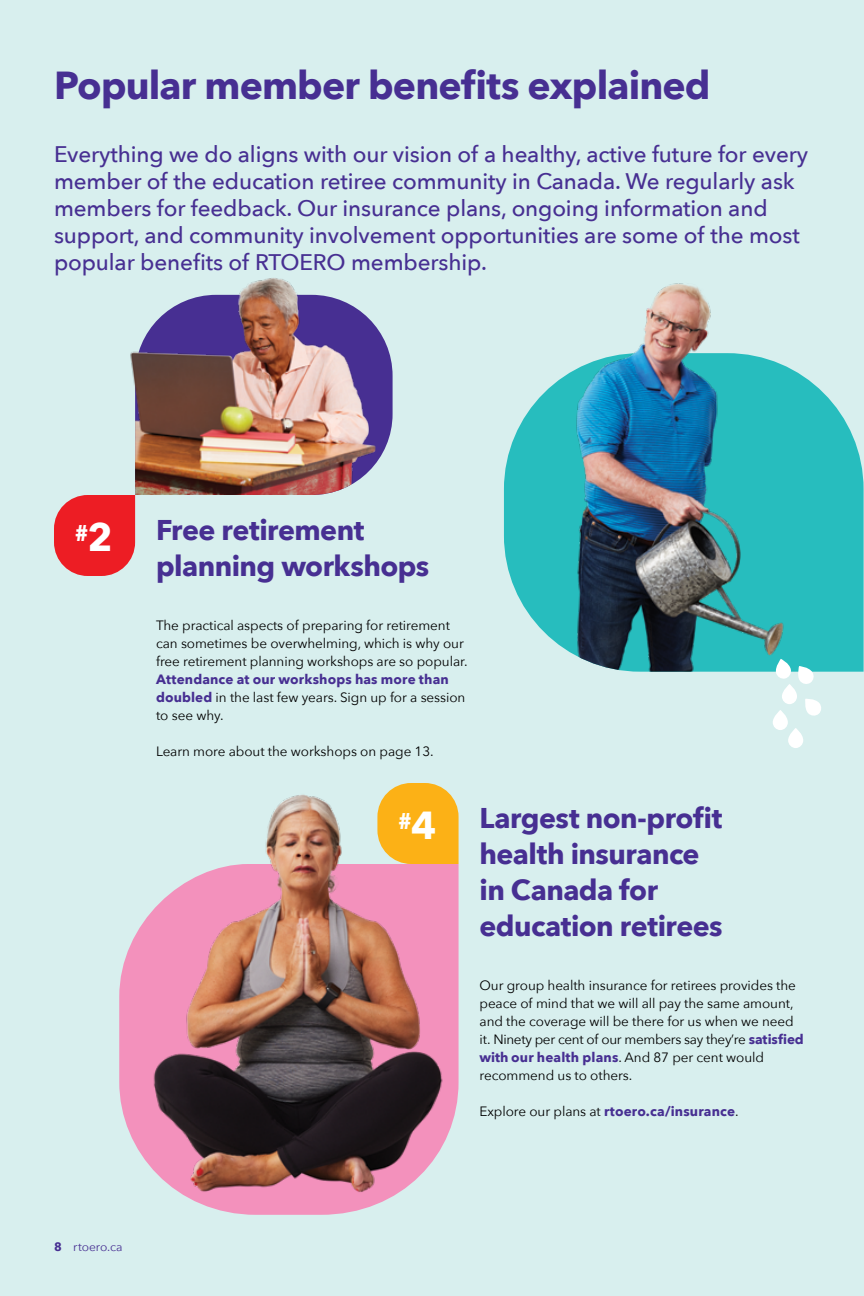
<style>
.page{position:relative;width:864px;height:1296px;background:#d8efee}
.page>*{position:absolute;margin:0;border:0;box-sizing:border-box;transform-origin:0 0}
.Header_2{font:700 39px "Avenir Next";letter-spacing:-.02em;color:#472f92}
.Header_3{font:700 28.5px/36px "Avenir Next";letter-spacing:-.02em;color:#472f92}
.Header_2-2{font:700 22.8px "Avenir Next";color:#fff}
.Dek{font:500 22.5px/27px "Avenir Next";letter-spacing:-.005em;color:#472f92}
.Body_Copy{font:13.5px/18px "Avenir Next";letter-spacing:-.005em;color:#000}
.Body_Copy-2{font:700 13.5px "Avenir Next";letter-spacing:.01em;color:#472f92}
.t1{font:12px "Avenir Next";letter-spacing:-.005em;color:#472f92}
.s1{font-size:39px}
.s2{font-weight:700;color:#472f92}
.s3{font-weight:700}
.s4{font-weight:400;color:#000}
</style>
<div class="page">
<img style="left:130px;top:278px;width:263px;height:217px">
<svg style="left:54px;top:495px;width:81px;height:81px"></svg>
<img style="left:504px;top:283px;width:360px;height:389px">
<svg style="left:805px;top:699px;width:16px;height:17px"></svg>
<div style="left:782px;top:684px;width:15px;height:20px;background:#fff;border-radius:8px"></div>
<div style="left:773px;top:710px;width:15px;height:20px;background:#fff;border-radius:8px"></div>
<div style="left:788px;top:728px;width:15px;height:20px;background:#fff;border-radius:8px"></div>
<svg style="left:775px;top:659px;width:40px;height:26px"></svg>
<svg style="left:397px;top:783px;width:62px;height:81px"></svg>
<svg style="left:119px;top:864px;width:340px;height:351px;fill:#f391bc"></svg>
<img style="left:147px;top:786px;width:300px;height:414px">
<p class="Header_2" style="left:54px;top:52px;width:658px">Popular member benefits explained</p>
<p class="Dek" style="left:54px;top:140px;width:756px">Everything we do aligns with our vision of a healthy, active future for every member of the education retiree community in Canada. We regularly ask members for feedback. Our insurance plans, ongoing information and support, and community involvement opportunities are some of the most popular benefits of RTOERO membership.</p>
<p class="Header_2-2" style="left:75px;top:513px;width:39px">#<span class="s1">2</span></p>
<p class="Header_3" style="left:156px;top:512px;width:275px">Free retirement planning workshops</p>
<p class="Body_Copy" style="left:156px;top:616px;width:313px">The practical aspects of preparing for retirement can sometimes be overwhelming, which is why our free retirement planning workshops are so popular.<br><span class="s2">Attendance at our workshops has more than doubled</span> in the last few years. Sign up for a session to see why.</p>
<p class="Body_Copy" style="left:156px;top:742px;width:279px">Learn more about the workshops on page 13.</p>
<p class="Header_2-2" style="left:398px;top:801px;width:40px">#<span class="s1">4</span></p>
<p class="Header_3" style="left:480px;top:800px;width:245px">Largest non-profit health insurance in Canada for education retirees</p>
<p class="t1" style="left:54px;top:1237px;width:70px"><span class="s3">8</span> rtoero.ca</p>
<p class="Body_Copy" style="left:480px;top:976px;width:326px">Our group health insurance for retirees provides the peace of mind that we will all pay the same amount, and the coverage will be there for us when we need it. Ninety per cent of our members say they’re <span class="s2">satisfied with our health plans</span>. And 87 per cent would recommend us to others.</p>
<p class="Body_Copy-2" style="left:480px;top:1100px;width:260px"><span class="s4">Explore our plans at</span> rtoero.ca/insurance<span class="s4">.</span></p>
</div>
